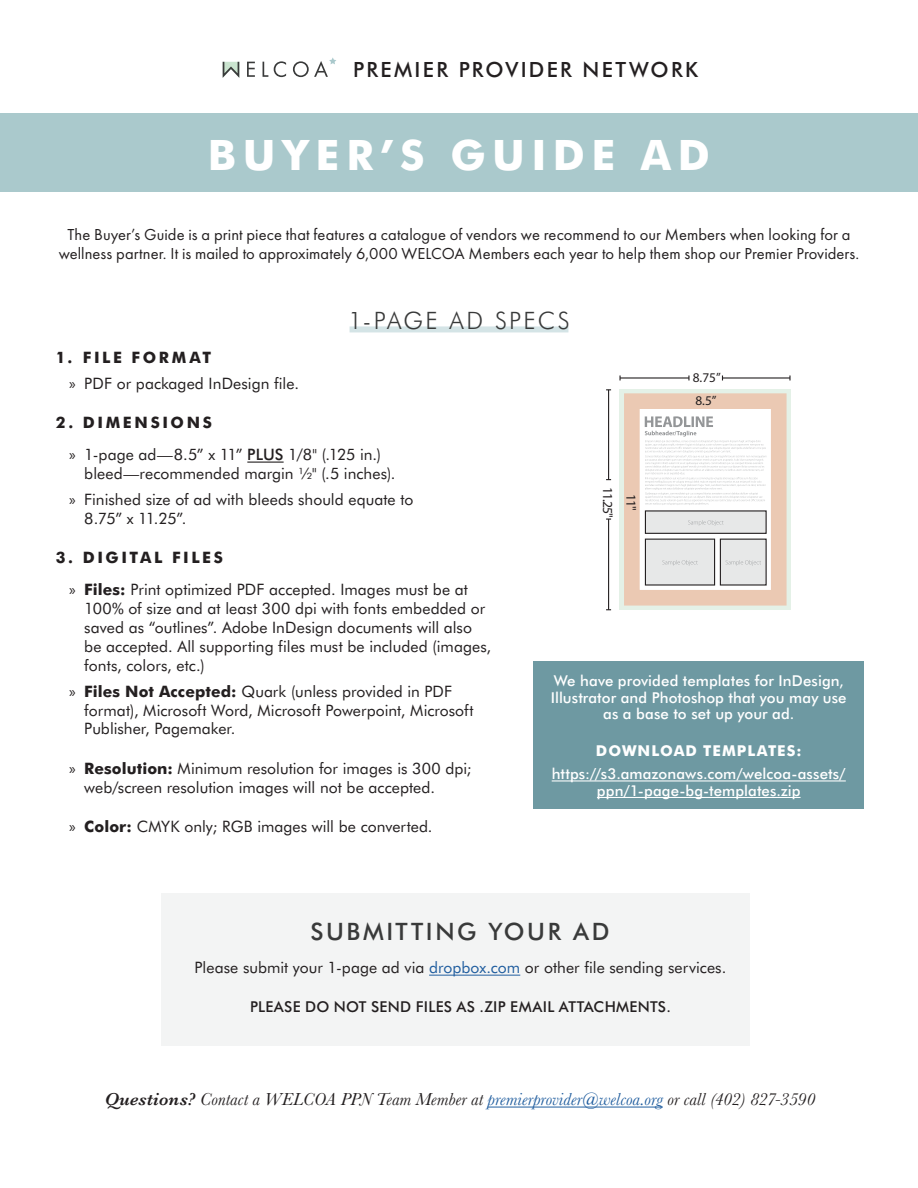
<style>
.page{position:relative;width:918px;height:1188px;background:#fff}
.page>*{position:absolute;margin:0;border:0;box-sizing:border-box;transform-origin:0 0}
.t1{font:700 42px "Futura BT";letter-spacing:.155em;color:#fff}
.t2{font:500 24px "Futura BT";letter-spacing:.105em;color:#393a3a}
.t3{font:300 24px "Futura BT";letter-spacing:.09em;color:#393a3a}
.t4{font:500 21px "Futura BT";letter-spacing:.11em;color:#231f20}
.t5{font:italic 18px "Baskerville";letter-spacing:.005em;color:#231f20}
.t6{font:16.5px/19.8px "Futura PT";letter-spacing:.005em;color:#231f20;text-align:center}
.t7{font:15.75px/18.9px "Futura BT";letter-spacing:.005em;color:#231f20}
.t8{font:500 15px/16.5px "Futura BT";letter-spacing:.005em;color:#fff;text-align:center}
.t9{font:500 15px "Futura BT";letter-spacing:.015em;color:#231f20}
.t10{font:700 15px "Futura BT";letter-spacing:.065em;color:#fff}
.t11{font:13.8px "Myriad Pro";color:#231f20}
.t12{font:13.35px "Myriad Pro";color:#231f20}
.s1{font-weight:700}
.s2{font-family:"Myriad Pro"}
.s3{font-weight:500}
.s4{color:#215e9f}
.s5{font-weight:600}
</style>
<div class="page">
<div style="left:0;top:113px;width:918px;height:79px;background:#aac9cc"></div>
<hr style="left:247px;top:462px;width:37px;height:1px;background:#231f20">
<svg style="left:247px;top:62px;width:8px;height:15px"></svg>
<svg style="left:263px;top:62px;width:5px;height:15px"></svg>
<svg style="left:274px;top:61px;width:12px;height:16px"></svg>
<svg style="left:293px;top:57px;width:43px;height:20px"></svg>
<svg style="left:223px;top:62px;width:16px;height:16px"></svg>
<div style="left:350px;top:326px;width:218px;height:6px;background:#d4e4e6"></div>
<div style="left:534px;top:661px;width:330px;height:148px;background:#6e99a2"></div>
<hr style="left:552px;top:780px;width:294px;height:1px;background:#fff">
<hr style="left:597px;top:797px;width:204px;height:1px;background:#fff">
<hr style="left:620px;top:377px;width:69px;height:2px;background:#231f20">
<hr style="left:722px;top:377px;width:68px;height:2px;background:#231f20">
<hr style="left:608px;top:390px;width:1px;height:90px;background:#231f20">
<hr style="left:608px;top:519px;width:1px;height:91px;background:#231f20">
<div style="left:619px;top:389px;width:172px;height:221px;background:#e4f1e7"></div>
<div style="left:624px;top:393px;width:163px;height:213px;background:#fff;border:16px solid #ebc9b3"></div>
<div style="left:645px;top:539px;width:70px;height:46px;background:#e7e8e8"></div>
<div style="left:645px;top:539px;width:70px;height:47px;border:1px solid #231f20"></div>
<div style="left:720px;top:539px;width:46px;height:46px;background:#e7e8e8"></div>
<svg style="left:726px;top:560px;width:35px;height:6px"></svg>
<svg style="left:662px;top:560px;width:36px;height:6px"></svg>
<div style="left:645px;top:511px;width:121px;height:22px;background:#e7e8e8"></div>
<div style="left:645px;top:510px;width:122px;height:24px;border:1px solid #231f20"></div>
<svg style="left:688px;top:520px;width:36px;height:6px"></svg>
<svg style="left:645px;top:416px;width:121px;height:89px"></svg>
<div style="left:161px;top:893px;width:589px;height:153px;background:#f3f4f4"></div>
<hr style="left:429px;top:975px;width:91px;height:1px;background:#215e9f">
<hr style="left:488px;top:1107px;width:175px;height:1px;background:#215e9f">
<h3 class="t4" style="left:353px;top:57px;width:347px">PREMIER PROVIDER NETWORK</h3>
<h1 class="t1" style="left:208px;top:129px;width:504px">BUYER’S GUIDE AD</h1>
<p class="t6" style="left:59px;top:224px;width:802px">The Buyer’s Guide is a print piece that features a catalogue of vendors we recommend to our Members when looking for a wellness partner. It is mailed to approximately 6,000 WELCOA Members each year to help them shop our Premier Providers.</p>
<h2 class="t3" style="left:348px;top:305px;width:223px">1-PAGE AD SPECS</h2>
<p class="t7" style="left:69px;top:345px;width:231px;line-height:25.7px;text-indent:-14px"><span class="s1">1. FILE FORMAT<br></span><span class="s2">»</span> PDF or packaged InDesign file.</p>
<p class="t7" style="left:69px;top:406px;width:313px;line-height:32.4px;text-indent:-13px"><span class="s1">2. DIMENSIONS<br></span><span class="s2">»</span> 1-page ad—8.5” x 11” <span class="s3">PLUS</span> 1/8" (.125 in.)</p>
<p class="t7" style="left:69px;top:461px;width:346px;line-height:25.7px;text-align:center">bleed—recommended margin ½" (.5 inches).<br><span class="s2">»</span> Finished size of ad with bleeds should equate to</p>
<p class="t7" style="left:84px;top:509px;width:104px">8.75” x 11.25”.</p>
<p class="t7" style="left:69px;top:541px;width:400px;line-height:32.4px;text-indent:-13px"><span class="s1">3. DIGITAL FILES<br></span><span class="s2">»</span> <span class="s1">Files:</span> Print optimized PDF accepted. Images must be at</p>
<p class="t7" style="left:84px;top:599px;width:408px">100% of size and at least 300 dpi with fonts embedded or saved as “outlines”. Adobe InDesign documents will also be accepted. All supporting files must be included (images, fonts, colors, etc.)</p>
<p class="t7" style="left:84px;top:681px;width:391px;text-indent:-15px"><span class="s2">»</span> <span class="s1">Files Not Accepted:</span> Quark (unless provided in PDF format), Microsoft Word, Microsoft Powerpoint, Microsoft<br>Publisher, Pagemaker.</p>
<p class="t7" style="left:84px;top:758px;width:389px;text-indent:-15px"><span class="s2">»</span> <span class="s1">Resolution:</span> Minimum resolution for images is 300 dpi; web/screen resolution images will not be accepted.</p>
<p class="t7" style="left:69px;top:816px;width:365px"><span class="s2">»</span> <span class="s1">Color:</span> CMYK only; RGB images will be converted.</p>
<p class="t12" style="left:693px;top:370px;width:29px">8.75”</p>
<p class="t11" style="left:615px;top:487px;width:32px;rotate:90deg">11.25"</p>
<p class="t11" style="left:639px;top:494px;width:18px;rotate:90deg">11"</p>
<p class="t12" style="left:695px;top:393px;width:23px">8.5”</p>
<p class="t8" style="left:551px;top:673px;width:297px">We have provided templates for InDesign,<br>Illustrator and Photoshop that you may use as a base to set up your ad.</p>
<p class="t10" style="left:596px;top:742px;width:207px">DOWNLOAD TEMPLATES:</p>
<p class="t8" style="left:552px;top:766px;width:296px">https://s3.amazonaws.com/welcoa-assets/ ppn/1-page-bg-templates.zip</p>
<h2 class="t2" style="left:310px;top:916px;width:301px">SUBMITTING YOUR AD</h2>
<p class="t7" style="left:195px;top:958px;width:533px">Please submit your 1-page ad via <span class="s4">dropbox.com</span> or other file sending services.</p>
<p class="t9" style="left:250px;top:997px;width:422px">PLEASE DO NOT SEND FILES AS .ZIP EMAIL ATTACHMENTS.</p>
<p class="t5" style="left:105px;top:1087px;width:712px"><span class="s5">Questions?</span> Contact a WELCOA PPN Team Member at <span class="s4">premierprovider@welcoa.org</span> or call (402) 827-3590</p>
</div>
